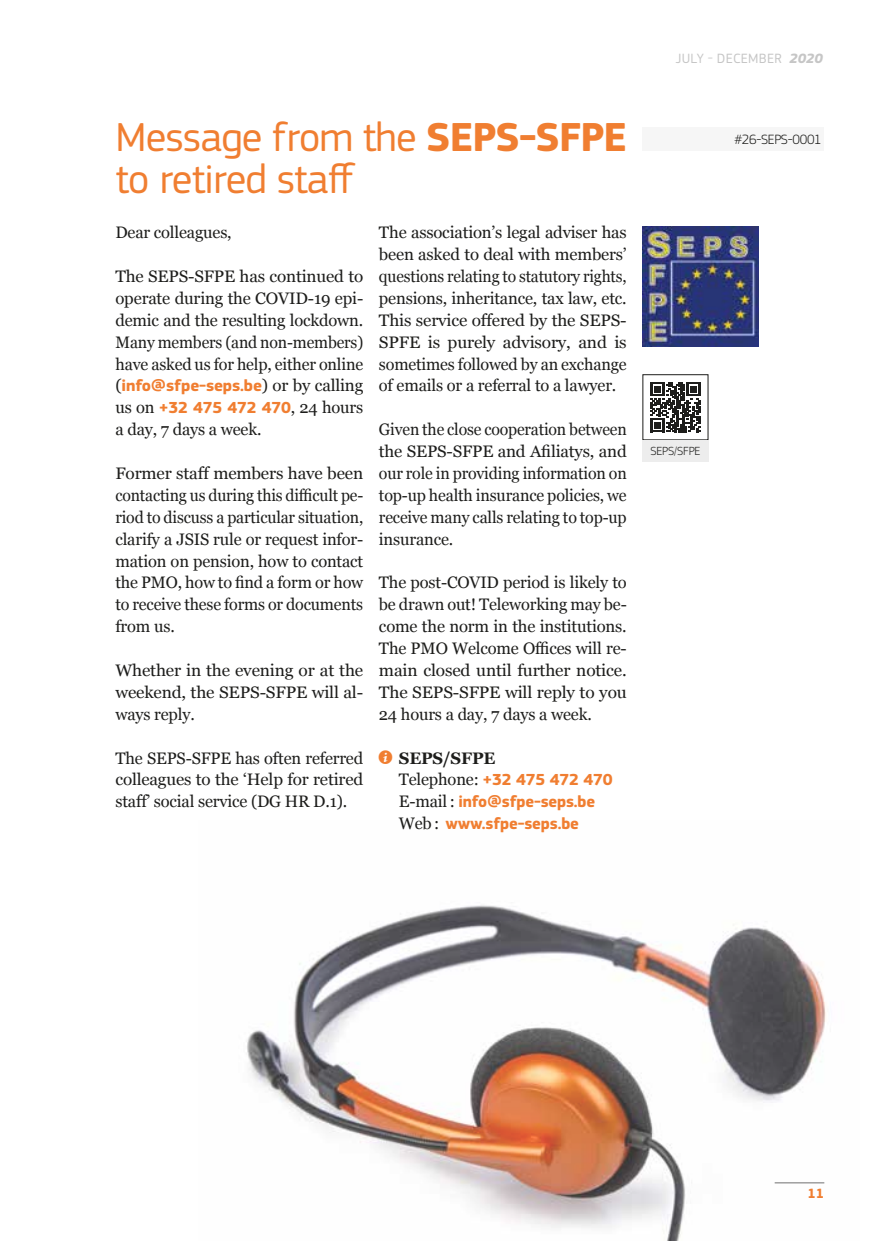
<style>
.page{position:relative;width:874px;height:1241px;background:#fff}
.page>*{position:absolute;margin:0;border:0;box-sizing:border-box;transform-origin:0 0}
.t1{font:42px/42px "EC Square Sans Pro";letter-spacing:-.02em;color:#f07e31}
.t2{font:16.62px/21.9px "Georgia";letter-spacing:-.01em;color:#1d1d1b;text-align:justify}
.t3{font:16.62px/21.9px "Georgia";letter-spacing:-.01em;color:#1d1d1b;text-align:justify;scale:.95 1}
.t4{font:700 16.62px/21.9px "EC Square Sans Pro";letter-spacing:-.01em;color:#f07e31}
.t5{font:16.62px/21.9px "Georgia";letter-spacing:-.01em;color:#1d1d1b;text-align:justify;scale:1.04 1}
.t6{font:700 16.62px "Georgia";letter-spacing:-.01em;color:#1d1d1b}
.t7{font:14px "EC Square Sans Pro";letter-spacing:.02em;color:#c6c6c6}
.t8{font:300 14px "EC Square Sans Pro";letter-spacing:-.02em;color:#1d1d1b}
.t9{font:700 14px "EC Square Sans Pro";color:#f07e31}
.t10{font:300 12.25px "EC Square Sans Pro";letter-spacing:-.01em;color:#1d1d1b}
.s1{font-weight:700}
.s2{font-family:"Georgia";font-weight:400;color:#1d1d1b}
.s3{font-family:"EC Square Sans Pro";font-weight:700;color:#f07e31}
.s4{font-family:"s Tmedia";font-weight:400;color:#f07e31}
.s5{font-weight:700;font-style:italic}
</style>
<div class="page">
<div style="left:642px;top:127px;width:182px;height:24px;background:#f6f6f6"></div>
<img style="left:247px;top:905px;width:579px;height:335px">
<hr style="left:774px;top:1182px;width:49px;height:1px;background:#706f6f">
<img style="left:642px;top:226px;width:116px;height:120px">
<svg style="left:650px;top:382px;width:50px;height:50px"></svg>
<div style="left:642px;top:440px;width:66px;height:21px;background:#ededed"></div>
<h1 class="t1" style="left:115px;top:116px;width:512px">Message from the <span class="s1">SEPS-SFPE </span>to retired staff</h1>
<p class="t2" style="left:115px;top:221px;width:118px">Dear colleagues,</p>
<p class="t2" style="left:115px;top:264px;width:249px">The SEPS-SFPE has continued to operate during the COVID-19 epi&shy;demic and the resulting lockdown.<br>Many members (and non-members) have asked us for help, either online</p>
<p class="t4" style="left:115px;top:375px;width:249px"><span class="s2">(</span>info@sfpe-seps.be<span class="s2">) or by calling</span></p>
<p class="t2" style="left:115px;top:396px;width:249px">us on <span class="s3">+32 475 472 470</span>, 24 hours a day, 7 days a week.</p>
<p class="t2" style="left:115px;top:461px;width:249px">Former staff members have been contacting us during this difficult pe&shy;riod to discuss a particular situation, clarify a JSIS rule or request infor&shy;mation on pension, how to contact the PMO, how to find a form or how to receive these forms or documents from us.</p>
<p class="t5" style="left:115px;top:658px;width:240px">Whether in the evening or at the weekend, the SEPS-SFPE will al&shy;ways reply.</p>
<p class="t2" style="left:115px;top:746px;width:249px">The SEPS-SFPE has often referred colleagues to the ‘Help for retired staff’ social service (DG HR D.1).</p>
<p class="t2" style="left:379px;top:221px;width:249px">The association’s legal adviser has been asked to deal with members’ questions relating to statutory rights, pensions, inheritance, tax law, etc.<br>This service offered by the SEPS-SPFE is purely advisory, and is sometimes followed by an exchange of emails or a referral to a lawyer.</p>
<p class="t3" style="left:379px;top:418px;width:262px">Given the close cooperation between the SEPS-SFPE and Afiliatys, and our role in providing information on top-up health insurance policies, we receive many calls relating to top-up insurance.</p>
<p class="t2" style="left:379px;top:571px;width:249px">The post-COVID period is likely to be drawn out! Teleworking may be&shy;come the norm in the institutions.<br>The PMO Welcome Offices will re&shy;main closed until further notice.<br>The SEPS-SFPE will reply to you 24 hours a day, 7 days a week.</p>
<p class="t6" style="left:379px;top:745px;width:118px"><span class="s4">i</span> SEPS/SFPE</p>
<p class="t4" style="left:398px;top:769px;width:215px"><span class="s2">Telephone:</span> +32 475 472 470<br><span class="s2">E-mail :</span> info@sfpe-seps.be<br><span class="s2">Web :</span> www.sfpe-seps.be</p>
<p class="t7" style="left:675px;top:50px;width:148px">JULY - DECEMBER <span class="s5">2020</span></p>
<p class="t8" style="left:734px;top:131px;width:89px">#26-SEPS-0001</p>
<p class="t10" style="left:650px;top:444px;width:51px">SEPS/SFPE</p>
<p class="t9" style="left:807px;top:1184px;width:18px">11</p>
</div>
